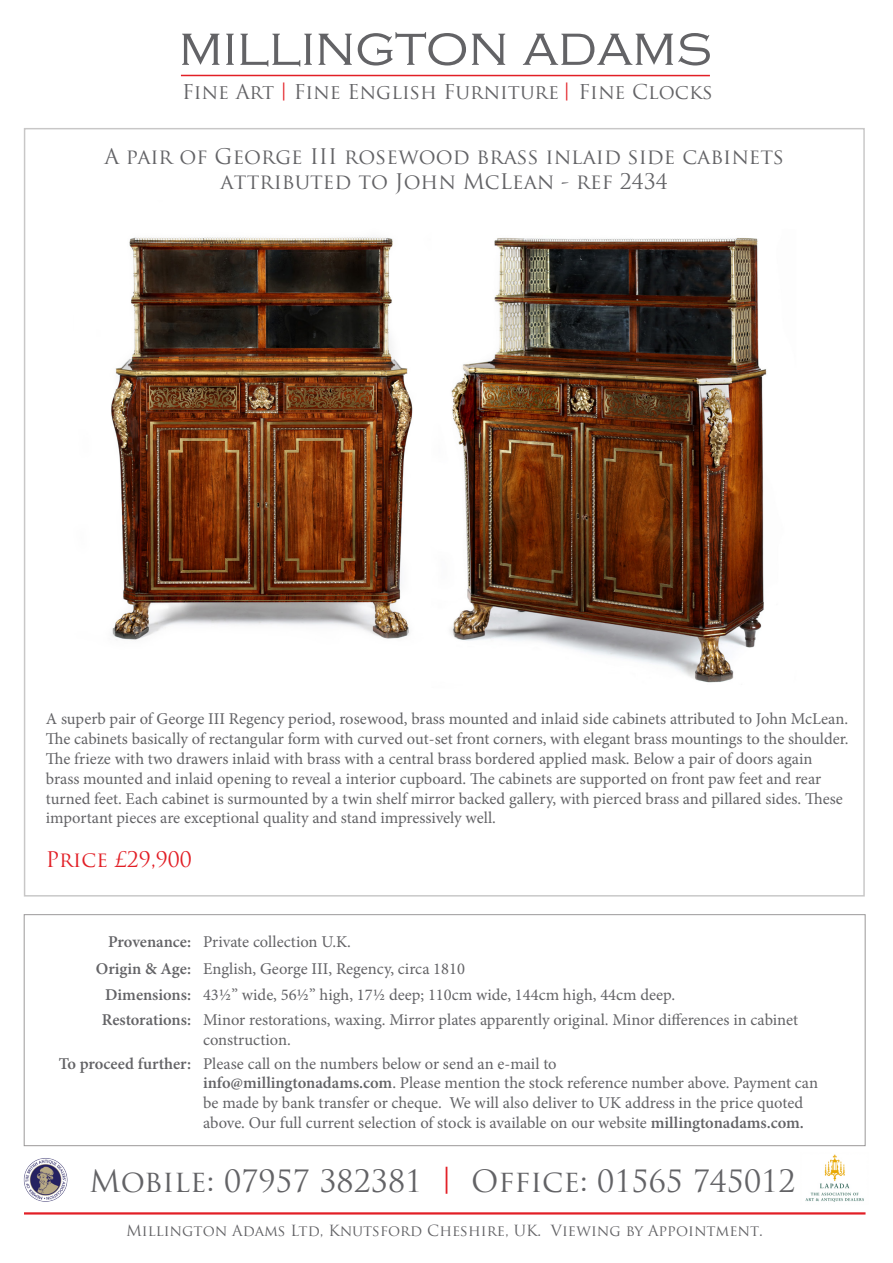
<style>
.page{position:relative;width:893px;height:1263px;background:#fff}
.page>*{position:absolute;margin:0;border:0;box-sizing:border-box;transform-origin:0 0}
.t1{font:300 57px "Copperplate Gothic";color:#636366}
.t2{font:30px "Trajan Pro";color:#636366}
.t3{font:27px "Minion Pro";color:#e21f26}
.t4{font:21px "Trajan Pro";color:#636366}
.t5{font:21px "Trajan Pro";color:#e21f26}
.t6{font:19.95px "Trajan Pro";color:#636366}
.t7{font:18px "Minion Pro";color:#e21f26}
.t8{font:16.5px/19.8px "Minion Pro";color:#636366}
.t9{font:600 16.5px "Minion Pro";color:#636366}
.t10{font:15px "Trajan Pro";color:#636366}
.s1{font-weight:600}
</style>
<div class="page">
<img style="left:111px;top:237px;width:656px;height:446px">
<hr style="left:181px;top:75px;width:529px;height:1px;background:#e21f26">
<hr style="left:24px;top:1212px;width:841px;height:2px;background:#e21f26">
<img style="left:23px;top:1158px;width:45px;height:44px">
<img style="left:805px;top:1154px;width:59px;height:48px">
<p class="t1" style="left:179px;top:15px;width:534px">millington adams</p>
<p class="t7" style="left:281px;top:79px;width:6px">|</p>
<p class="t7" style="left:564px;top:79px;width:6px">|</p>
<p class="t6" style="left:182px;top:79px;width:532px">Fine Art Fine English Furniture Fine Clocks</p>
<p class="t4" style="left:104px;top:143px;width:681px">A pair of George III rosewood brass inlaid side cabinets</p>
<p class="t4" style="left:221px;top:168px;width:449px">attributed to John McLean - ref 2434</p>
<p class="t8" style="left:46px;top:709px;width:804px">A superb pair of George III Regency period, rosewood, brass mounted and inlaid side cabinets attributed to John McLean.<br>The cabinets basically of rectangular form with curved out-set front corners, with elegant brass mountings to the shoulder.<br>The frieze with two drawers inlaid with brass with a central brass bordered applied mask. Below a pair of doors again brass mounted and inlaid opening to reveal a interior cupboard. The cabinets are supported on front paw feet and rear turned feet. Each cabinet is surmounted by a twin shelf mirror backed gallery, with pierced brass and pillared sides. These important pieces are exceptional quality and stand impressively well.</p>
<p class="t5" style="left:46px;top:846px;width:148px">Price £29,900</p>
<p class="t9" style="left:108px;top:930px;width:84px">Provenance:</p>
<p class="t8" style="left:203px;top:932px;width:149px">Private collection U.K.</p>
<p class="t9" style="left:96px;top:957px;width:97px">Origin &amp; Age:</p>
<p class="t8" style="left:203px;top:959px;width:263px">English, George III, Regency, circa 1810</p>
<p class="t9" style="left:105px;top:984px;width:87px">Dimensions:</p>
<p class="t8" style="left:203px;top:985px;width:474px">43½” wide, 56½” high, 17½ deep; 110cm wide, 144cm high, 44cm deep.</p>
<p class="t9" style="left:102px;top:1008px;width:91px">Restorations:</p>
<p class="t8" style="left:203px;top:1009px;width:597px">Minor restorations, waxing. Mirror plates apparently original. Minor differences in cabinet construction.</p>
<p class="t9" style="left:59px;top:1052px;width:134px">To proceed further:</p>
<p class="t8" style="left:203px;top:1053px;width:355px">Please call on the numbers below or send an e-mail to</p>
<p class="t8" style="left:203px;top:1073px;width:616px"><span class="s1">info@millingtonadams.com</span>. Please mention the stock reference number above. Payment can be made by bank transfer or cheque. We will also deliver to UK address in the price quoted above. Our full current selection of stock is available on our website <span class="s1">millingtonadams.com.</span></p>
<p class="t3" style="left:443px;top:1160px;width:9px">|</p>
<p class="t10" style="left:126px;top:1221px;width:638px">Millington Adams Ltd, Knutsford Cheshire, UK. Viewing by Appointment.</p>
<p class="t2" style="left:89px;top:1162px;width:335px">Mobile: 07957 382381</p>
<p class="t2" style="left:471px;top:1162px;width:326px">Office: 01565 745012</p>
</div>
